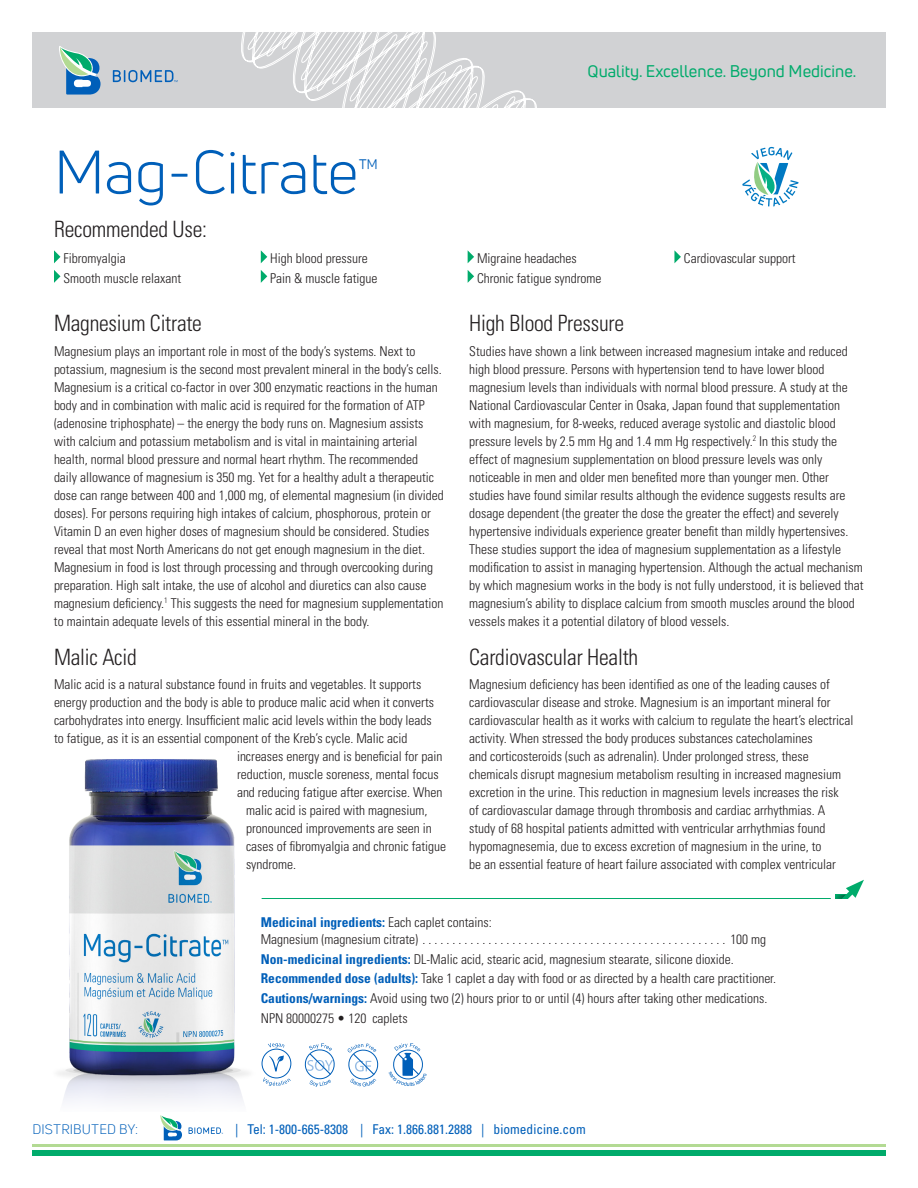
<style>
.page{position:relative;width:918px;height:1188px;background:#fff}
.page>*{position:absolute;margin:0;border:0;box-sizing:border-box;transform-origin:0 0}
.t1{font:60px "Uni Neue";color:#005fb9}
.t2{font:300 condensed 22.5px "Univers";letter-spacing:-.01em;color:#231f20}
.t3{font:16.5px "Uni Neue";color:#00ab6b}
.t4{font:300 condensed 13.5px/18px "Univers";color:#231f20}
.t5{font:condensed 13.5px "Univers";color:#005fb9}
.t6{font:13.5px "Uni Neue";letter-spacing:.015em;color:#005fb9}
.s1{font-weight:700;color:#005fb9}
</style>
<div class="page">
<div style="left:32px;top:32px;width:854px;height:76px;background:#d1d2d4"></div>
<svg style="left:241px;top:32px;width:296px;height:76px"></svg>
<svg style="left:59px;top:46px;width:42px;height:49px"></svg>
<svg style="left:113px;top:70px;width:65px;height:12px"></svg>
<svg style="left:160px;top:1115px;width:22px;height:25px"></svg>
<svg style="left:189px;top:1127px;width:34px;height:7px"></svg>
<div style="left:32px;top:1150px;width:854px;height:6px;background:#00ab6b"></div>
<hr style="left:32px;top:1144px;width:854px;height:3px;background:#b3da93">
<img style="left:56px;top:759px;width:192px;height:328px">
<svg style="left:54px;top:250px;width:7px;height:13px"></svg>
<svg style="left:54px;top:270px;width:7px;height:13px"></svg>
<svg style="left:261px;top:250px;width:6px;height:13px"></svg>
<svg style="left:261px;top:270px;width:6px;height:13px"></svg>
<svg style="left:468px;top:250px;width:6px;height:13px"></svg>
<svg style="left:468px;top:270px;width:6px;height:13px"></svg>
<svg style="left:674px;top:250px;width:7px;height:13px"></svg>
<hr style="left:262px;top:898px;width:569px;height:1px;background:#00ab6b">
<svg style="left:835px;top:880px;width:29px;height:19px"></svg>
<div style="left:262px;top:1049px;width:29px;height:29px;border:1px solid #005fb9;border-radius:50%"></div>
<svg style="left:268px;top:1043px;width:17px;height:5px"></svg>
<svg style="left:263px;top:1056px;width:28px;height:30px"></svg>
<svg style="left:304px;top:1043px;width:31px;height:44px"></svg>
<svg style="left:389px;top:1043px;width:37px;height:43px"></svg>
<svg style="left:347px;top:1043px;width:32px;height:44px"></svg>
<svg style="left:742px;top:147px;width:57px;height:60px"></svg>
<p class="t3" style="left:588px;top:61px;width:270px">Quality. Excellence. Beyond Medicine.</p>
<h1 class="t1" style="left:54px;top:136px;width:327px">Mag-Citrate<sup>™</sup></h1>
<h2 class="t2" style="left:54px;top:216px;width:155px">Recommended Use:</h2>
<p class="t4" style="left:64px;top:249px;width:119px;line-height:19.5px">Fibromyalgia<br>Smooth muscle relaxant</p>
<p class="t4" style="left:270px;top:249px;width:109px;line-height:19.5px">High blood pressure<br>Pain &amp; muscle fatigue</p>
<p class="t4" style="left:477px;top:249px;width:126px;line-height:19.5px">Migraine headaches<br>Chronic fatigue syndrome</p>
<p class="t4" style="left:684px;top:249px;width:113px">Cardiovascular support</p>
<h2 class="t2" style="left:54px;top:310px;width:150px">Magnesium Citrate</h2>
<p class="t4" style="left:54px;top:342px;width:391px">Magnesium plays an important role in most of the body’s systems. Next to potassium, magnesium is the second most prevalent mineral in the body’s cells.<br>Magnesium is a critical co-factor in over 300 enzymatic reactions in the human body and in combination with malic acid is required for the formation of ATP (adenosine triphosphate) – the energy the body runs on. Magnesium assists with calcium and potassium metabolism and is vital in maintaining arterial health, normal blood pressure and normal heart rhythm. The recommended daily allowance of magnesium is 350 mg. Yet for a healthy adult a therapeutic dose can range between 400 and 1,000 mg, of elemental magnesium (in divided doses). For persons requiring high intakes of calcium, phosphorous, protein or Vitamin D an even higher doses of magnesium should be considered. Studies reveal that most North Americans do not get enough magnesium in the diet.<br>Magnesium in food is lost through processing and through overcooking during preparation. High salt intake, the use of alcohol and diuretics can also cause magnesium deficiency. <sup>1</sup> This suggests the need for magnesium supplementation to maintain adequate levels of this essential mineral in the body.</p>
<h2 class="t2" style="left:54px;top:643px;width:84px">Malic Acid</h2>
<p class="t4" style="left:54px;top:675px;width:369px">Malic acid is a natural substance found in fruits and vegetables. It supports</p>
<p class="t4" style="left:54px;top:693px;width:382px">energy production and the body is able to produce malic acid when it converts</p>
<p class="t4" style="left:54px;top:711px;width:379px">carbohydrates into energy. Insufficient malic acid levels within the body leads</p>
<p class="t4" style="left:54px;top:729px;width:355px">to fatigue, as it is an essential component of the Kreb’s cycle. Malic acid</p>
<p class="t4" style="left:237px;top:747px;width:207px">increases energy and is beneficial for pain</p>
<p class="t4" style="left:237px;top:765px;width:203px">reduction, muscle soreness, mental focus</p>
<p class="t4" style="left:237px;top:783px;width:207px">and reducing fatigue after exercise. When</p>
<p class="t4" style="left:246px;top:801px;width:183px">malic acid is paired with magnesium,</p>
<p class="t4" style="left:246px;top:819px;width:187px">pronounced improvements are seen in</p>
<p class="t4" style="left:246px;top:837px;width:202px">cases of fibromyalgia and chronic fatigue</p>
<p class="t4" style="left:246px;top:855px;width:50px">syndrome.</p>
<h2 class="t2" style="left:469px;top:310px;width:156px">High Blood Pressure</h2>
<p class="t4" style="left:469px;top:342px;width:396px">Studies have shown a link between increased magnesium intake and reduced high blood pressure. Persons with hypertension tend to have lower blood magnesium levels than individuals with normal blood pressure. A study at the National Cardiovascular Center in Osaka, Japan found that supplementation with magnesium, for 8-weeks, reduced average systolic and diastolic blood pressure levels by 2.5 mm Hg and 1.4 mm Hg respectively. <sup>2</sup> In this study the effect of magnesium supplementation on blood pressure levels was only noticeable in men and older men benefited more than younger men. Other studies have found similar results although the evidence suggests results are dosage dependent (the greater the dose the greater the effect) and severely hypertensive individuals experience greater benefit than mildly hypertensives.<br>These studies support the idea of magnesium supplementation as a lifestyle modification to assist in managing hypertension. Although the actual mechanism by which magnesium works in the body is not fully understood, it is believed that magnesium’s ability to displace calcium from smooth muscles around the blood vessels makes it a potential dilatory of blood vessels.</p>
<h2 class="t2" style="left:469px;top:643px;width:170px">Cardiovascular Health</h2>
<p class="t4" style="left:469px;top:675px;width:386px">Magnesium deficiency has been identified as one of the leading causes of cardiovascular disease and stroke. Magnesium is an important mineral for cardiovascular health as it works with calcium to regulate the heart’s electrical activity. When stressed the body produces substances catecholamines<br>and corticosteroids (such as adrenalin). Under prolonged stress, these chemicals disrupt magnesium metabolism resulting in increased magnesium excretion in the urine. This reduction in magnesium levels increases the risk<br>of cardiovascular damage through thrombosis and cardiac arrhythmias. A study of 68 hospital patients admitted with ventricular arrhythmias found hypomagnesemia, due to excess excretion of magnesium in the urine, to<br>be an essential feature of heart failure associated with complex ventricular</p>
<p class="t4" style="left:261px;top:914px;width:507px;line-height:16.5px"><span class="s1">Medicinal ingredients:</span> Each caplet contains:<br>Magnesium (magnesium citrate) . . . . . . . . . . . . . . . . . . . . . . . . . . . . . . . . . . . . . . . . . . . . . . . . . . . 100 mg</p>
<p class="t4" style="left:261px;top:949px;width:515px;line-height:19.8px"><span class="s1">Non-medicinal ingredients:</span> DL-Malic acid, stearic acid, magnesium stearate, silicone dioxide.<br><span class="s1">Recommended dose (adults):</span> Take 1 caplet a day with food or as directed by a health care practitioner.<br><span class="s1">Cautions/warnings:</span> Avoid using two (2) hours prior to or until (4) hours after taking other medications.<br>NPN 80000275 • 120 caplets</p>
<p class="t6" style="left:32px;top:1121px;width:107px">Distributed by:</p>
<p class="t5" style="left:235px;top:1121px;width:352px">| Tel: 1-800-665-8308 | Fax: 1.866.881.2888 | biomedicine.com</p>
</div>
